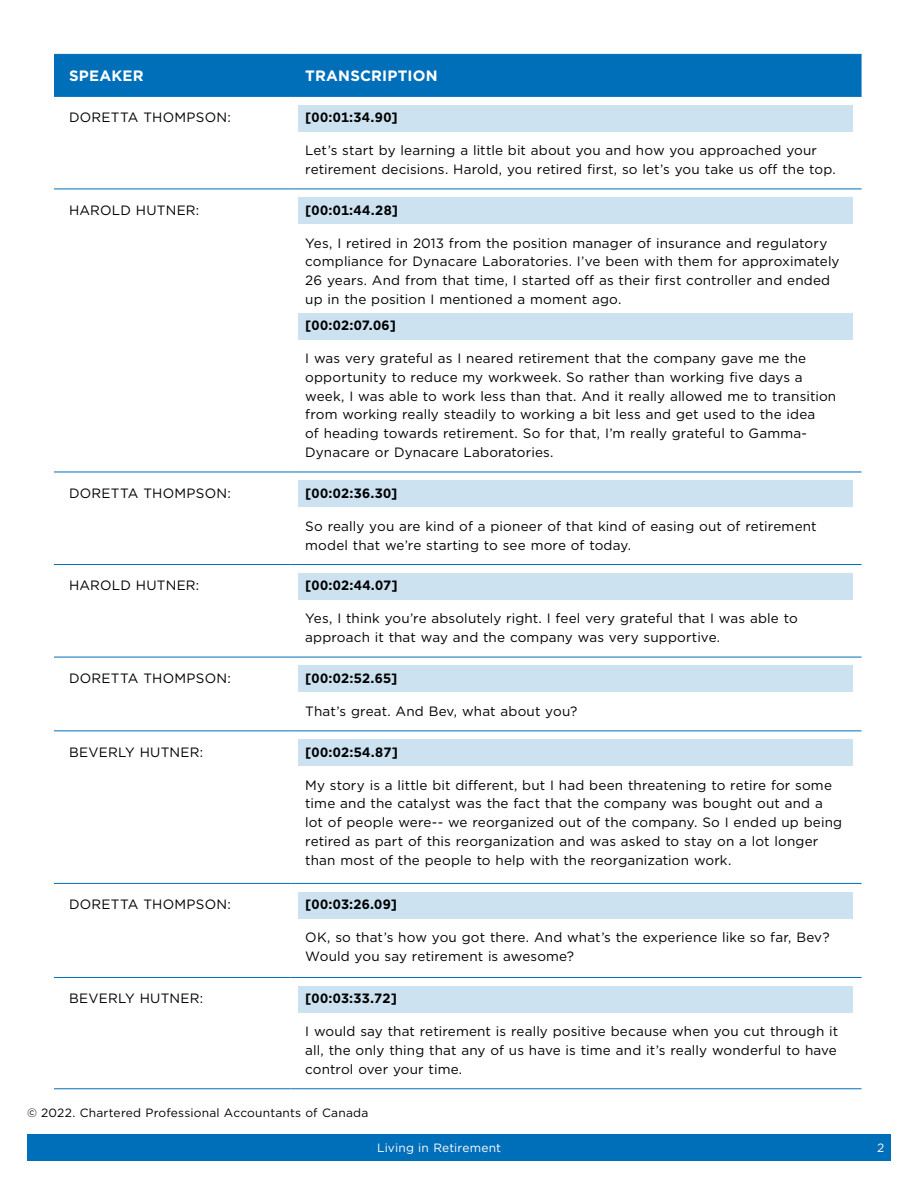
<style>
.page{position:relative;width:918px;height:1188px;background:#fff}
.page>*{position:absolute;margin:0;border:0;box-sizing:border-box;transform-origin:0 0}
.CPA_tableText-header{font:700 15px "Gotham";letter-spacing:.015em;color:#fff}
.CPA_tableText-body{font:13.5px/18.8px "Gotham";letter-spacing:.01em;color:#000}
.CPA_timeStamp{font:700 13.5px "Gotham";letter-spacing:.02em;color:#000}
.t1{font:12px "Gotham";letter-spacing:.015em;color:#000}
.t2{font:12px "Gotham";letter-spacing:.01em;color:#fff}
</style>
<div class="page">
<div style="left:27px;top:1134px;width:864px;height:27px;background:#006fba"></div>
<div style="left:54px;top:55px;width:808px;height:41px;background:#006fba"></div>
<hr style="left:54px;top:54px;width:236px;height:1px;background:#006fba">
<hr style="left:290px;top:54px;width:572px;height:1px;background:#006fba">
<hr style="left:54px;top:96px;width:236px;height:1px;background:#006fba">
<hr style="left:290px;top:96px;width:572px;height:1px;background:#006fba">
<hr style="left:54px;top:189px;width:236px;height:1px;background:#006fba">
<hr style="left:290px;top:189px;width:572px;height:1px;background:#006fba">
<hr style="left:54px;top:472px;width:236px;height:1px;background:#006fba">
<hr style="left:290px;top:472px;width:572px;height:1px;background:#006fba">
<hr style="left:54px;top:564px;width:236px;height:1px;background:#006fba">
<hr style="left:290px;top:564px;width:572px;height:1px;background:#006fba">
<hr style="left:54px;top:657px;width:236px;height:1px;background:#006fba">
<hr style="left:290px;top:657px;width:572px;height:1px;background:#006fba">
<hr style="left:54px;top:730px;width:236px;height:1px;background:#006fba">
<hr style="left:290px;top:730px;width:572px;height:1px;background:#006fba">
<hr style="left:54px;top:883px;width:236px;height:1px;background:#006fba">
<hr style="left:290px;top:883px;width:572px;height:1px;background:#006fba">
<hr style="left:54px;top:977px;width:236px;height:1px;background:#006fba">
<hr style="left:290px;top:977px;width:572px;height:1px;background:#006fba">
<hr style="left:54px;top:1088px;width:236px;height:1px;background:#006fba">
<hr style="left:290px;top:1088px;width:572px;height:1px;background:#006fba">
<div style="left:298px;top:105px;width:555px;height:27px;background:#cce2f1"></div>
<div style="left:298px;top:197px;width:555px;height:27px;background:#cce2f1"></div>
<div style="left:298px;top:313px;width:555px;height:27px;background:#cce2f1"></div>
<div style="left:298px;top:480px;width:555px;height:27px;background:#cce2f1"></div>
<div style="left:298px;top:573px;width:555px;height:27px;background:#cce2f1"></div>
<div style="left:298px;top:665px;width:555px;height:27px;background:#cce2f1"></div>
<div style="left:298px;top:739px;width:555px;height:27px;background:#cce2f1"></div>
<div style="left:298px;top:892px;width:555px;height:27px;background:#cce2f1"></div>
<div style="left:298px;top:986px;width:555px;height:27px;background:#cce2f1"></div>
<h1 class="CPA_tableText-header" style="left:69px;top:66px;width:76px">SPEAKER</h1>
<h1 class="CPA_tableText-header" style="left:305px;top:66px;width:134px">TRANSCRIPTION</h1>
<p class="CPA_tableText-body" style="left:69px;top:108px;width:163px">DORETTA THOMPSON:</p>
<p class="CPA_timeStamp" style="left:305px;top:108px;width:94px">[00:01:34.90]</p>
<p class="CPA_tableText-body" style="left:305px;top:141px;width:532px">Let’s start by learning a little bit about you and how you approached your retirement decisions. Harold, you retired first, so let’s you take us off the top.</p>
<p class="CPA_tableText-body" style="left:69px;top:200px;width:132px">HAROLD HUTNER:</p>
<p class="CPA_timeStamp" style="left:305px;top:201px;width:94px">[00:01:44.28]</p>
<p class="CPA_tableText-body" style="left:305px;top:233px;width:536px">Yes, I retired in 2013 from the position manager of insurance and regulatory compliance for Dynacare Laboratories. I’ve been with them for approximately 26 years. And from that time, I started off as their first controller and ended up in the position I mentioned a moment ago.</p>
<p class="CPA_timeStamp" style="left:305px;top:316px;width:92px">[00:02:07.06]</p>
<p class="CPA_tableText-body" style="left:305px;top:349px;width:533px">I was very grateful as I neared retirement that the company gave me the opportunity to reduce my workweek. So rather than working five days a week, I was able to work less than that. And it really allowed me to transition from working really steadily to working a bit less and get used to the idea<br>of heading towards retirement. So for that, I’m really grateful to Gamma-Dynacare or Dynacare Laboratories.</p>
<p class="CPA_tableText-body" style="left:69px;top:483px;width:163px">DORETTA THOMPSON:</p>
<p class="CPA_timeStamp" style="left:305px;top:484px;width:94px">[00:02:36.30]</p>
<p class="CPA_tableText-body" style="left:305px;top:516px;width:513px">So really you are kind of a pioneer of that kind of easing out of retirement model that we’re starting to see more of today.</p>
<p class="CPA_tableText-body" style="left:69px;top:576px;width:132px">HAROLD HUTNER:</p>
<p class="CPA_timeStamp" style="left:305px;top:577px;width:94px">[00:02:44.07]</p>
<p class="CPA_tableText-body" style="left:305px;top:609px;width:494px">Yes, I think you’re absolutely right. I feel very grateful that I was able to approach it that way and the company was very supportive.</p>
<p class="CPA_tableText-body" style="left:69px;top:668px;width:163px">DORETTA THOMPSON:</p>
<p class="CPA_timeStamp" style="left:305px;top:669px;width:94px">[00:02:52.65]</p>
<p class="CPA_tableText-body" style="left:305px;top:701px;width:274px">That’s great. And Bev, what about you?</p>
<p class="CPA_tableText-body" style="left:69px;top:742px;width:136px">BEVERLY HUTNER:</p>
<p class="CPA_timeStamp" style="left:305px;top:743px;width:94px">[00:02:54.87]</p>
<p class="CPA_tableText-body" style="left:305px;top:775px;width:538px">My story is a little bit different, but I had been threatening to retire for some time and the catalyst was the fact that the company was bought out and a lot of people were-- we reorganized out of the company. So I ended up being retired as part of this reorganization and was asked to stay on a lot longer than most of the people to help with the reorganization work.</p>
<p class="CPA_tableText-body" style="left:69px;top:895px;width:163px">DORETTA THOMPSON:</p>
<p class="CPA_timeStamp" style="left:305px;top:895px;width:93px">[00:03:26.09]</p>
<p class="CPA_tableText-body" style="left:305px;top:928px;width:526px">OK, so that’s how you got there. And what’s the experience like so far, Bev?<br>Would you say retirement is awesome?</p>
<p class="CPA_tableText-body" style="left:69px;top:989px;width:136px">BEVERLY HUTNER:</p>
<p class="CPA_timeStamp" style="left:305px;top:990px;width:93px">[00:03:33.72]</p>
<p class="CPA_tableText-body" style="left:305px;top:1022px;width:534px;text-align:justify">I would say that retirement is really positive because when you cut through it all, the only thing that any of us have is time and it’s really wonderful to have control over your time.</p>
<p class="t1" style="left:27px;top:1106px;width:343px">© 2022. Chartered Professional Accountants of Canada</p>
<p class="t2" style="left:377px;top:1140px;width:125px">Living in Retirement</p>
<p class="t2" style="left:877px;top:1140px;width:9px">2</p>
</div>
